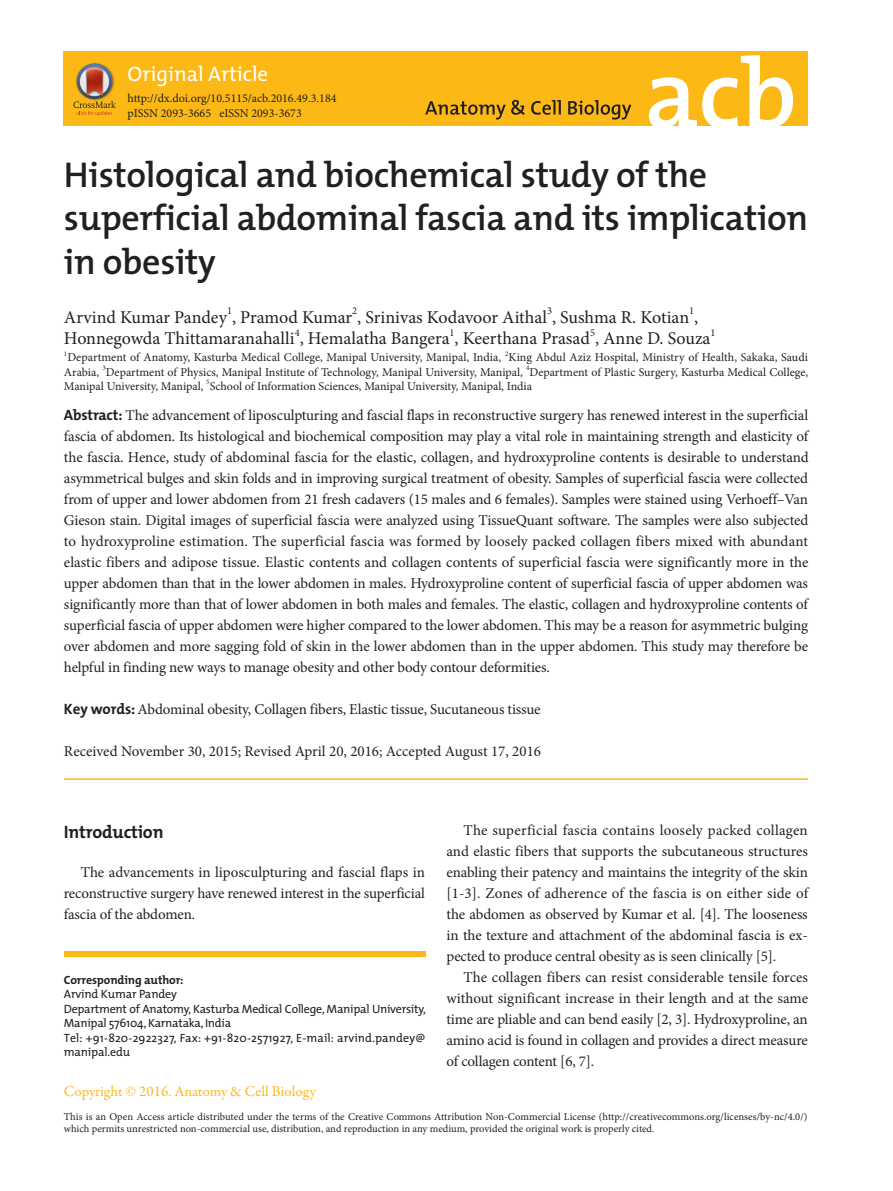
<style>
.page{position:relative;width:893px;height:1191px;background:#fff}
.page>*{position:absolute;margin:0;border:0;box-sizing:border-box;transform-origin:0 0}
.t1{font:600 36px/43.2px "The Mix";letter-spacing:-.01em;color:#231f20}
.t2{font:21px "The Mix";color:#fff}
.t3{font:18px "Minion Pro";letter-spacing:-.005em;color:#231f20}
.t4{font:700 18px "The Mix";letter-spacing:-.01em;color:#231f20}
.t5{font:15px/21px "Minion Pro";letter-spacing:-.01em;color:#231f20;text-align:justify}
.t6{font:15px "Garamond Premr Pro";color:#fcb814}
.t7{font:12px/14.4px "Minion Pro";color:#231f20}
.t8{font:12px/14.4px "The Mix";letter-spacing:-.02em;color:#231f20}
.t9{font:700 12px "The Mix";letter-spacing:-.01em;color:#231f20}
.t10{font:10.5px/12.6px "Minion Pro";color:#231f20}
.t11{font:7.05px "Minion Pro";color:#231f20}
.s1{font-family:"The Mix";font-weight:700}
</style>
<div class="page">
<div style="left:64px;top:51px;width:744px;height:75px;background:#fcb814"></div>
<svg style="left:649px;top:55px;width:144px;height:71px"></svg>
<svg style="left:425px;top:100px;width:206px;height:20px"></svg>
<img style="left:89px;top:63px;width:12px;height:1px">
<svg style="left:73px;top:64px;width:43px;height:51px"></svg>
<div style="left:64px;top:951px;width:361px;height:5px;background:#fcb814"></div>
<hr style="left:64px;top:778px;width:744px;height:2px;background:#fcb814">
<h2 class="t2" style="left:128px;top:57px;width:142px">Original Article</h2>
<p class="t7" style="left:128px;top:91px;width:210px">http://dx.doi.org/10.5115/acb.2016.49.3.184 pISSN 2093-3665 eISSN 2093-3673</p>
<h1 class="t1" style="left:64px;top:152px;width:746px">Histological and biochemical study of the superficial abdominal fascia and its implication in obesity</h1>
<p class="t3" style="left:64px;top:305px;width:636px">Arvind Kumar Pandey , Pramod Kumar , Srinivas Kodavoor Aithal , Sushma R. Kotian ,</p>
<p class="t10" style="left:227px;top:305px;width:7px">1</p>
<p class="t10" style="left:352px;top:305px;width:7px">2</p>
<p class="t10" style="left:547px;top:305px;width:7px">3</p>
<p class="t10" style="left:689px;top:305px;width:7px">1</p>
<p class="t3" style="left:64px;top:327px;width:648px">Honnegowda Thittamaranahalli , Hemalatha Bangera , Keerthana Prasad , Anne D. Souza</p>
<p class="t10" style="left:295px;top:326px;width:7px">4</p>
<p class="t10" style="left:450px;top:326px;width:7px">1</p>
<p class="t10" style="left:590px;top:326px;width:7px">5</p>
<p class="t10" style="left:710px;top:326px;width:7px">1</p>
<p class="t11" style="left:64px;top:348px;width:5px">1</p>
<p class="t7" style="left:67px;top:350px;width:435px">Department of Anatomy, Kasturba Medical College, Manipal University, Manipal, India,</p>
<p class="t11" style="left:505px;top:348px;width:5px">2</p>
<p class="t7" style="left:509px;top:350px;width:301px">King Abdul Aziz Hospital, Ministry of Health, Sakaka, Saudi</p>
<p class="t7" style="left:64px;top:364px;width:37px">Arabia,</p>
<p class="t11" style="left:102px;top:363px;width:5px">3</p>
<p class="t7" style="left:106px;top:364px;width:419px">Department of Physics, Manipal Institute of Technology, Manipal University, Manipal,</p>
<p class="t11" style="left:526px;top:363px;width:5px">4</p>
<p class="t7" style="left:529px;top:364px;width:280px">Department of Plastic Surgery, Kasturba Medical College,</p>
<p class="t7" style="left:64px;top:379px;width:141px">Manipal University, Manipal,</p>
<p class="t11" style="left:206px;top:377px;width:5px">5</p>
<p class="t7" style="left:210px;top:379px;width:324px">School of Information Sciences, Manipal University, Manipal, India</p>
<p class="t5" style="left:64px;top:404px;width:746px"><span class="s1">Abstract:</span> The advancement of liposculpturing and fascial flaps in reconstructive surgery has renewed interest in the superficial fascia of abdomen. Its histological and biochemical composition may play a vital role in maintaining strength and elasticity of the fascia. Hence, study of abdominal fascia for the elastic, collagen, and hydroxyproline contents is desirable to understand asymmetrical bulges and skin folds and in improving surgical treatment of obesity. Samples of superficial fascia were collected from of upper and lower abdomen from 21 fresh cadavers (15 males and 6 females). Samples were stained using Verhoeff–Van Gieson stain. Digital images of superficial fascia were analyzed using TissueQuant software. The samples were also subjected to hydroxyproline estimation. The superficial fascia was formed by loosely packed collagen fibers mixed with abundant elastic fibers and adipose tissue. Elastic contents and collagen contents of superficial fascia were significantly more in the upper abdomen than that in the lower abdomen in males. Hydroxyproline content of superficial fascia of upper abdomen was significantly more than that of lower abdomen in both males and females. The elastic, collagen and hydroxyproline contents of superficial fascia of upper abdomen were higher compared to the lower abdomen. This may be a reason for asymmetric bulging over abdomen and more sagging fold of skin in the lower abdomen than in the upper abdomen. This study may therefore be helpful in finding new ways to manage obesity and other body contour deformities.</p>
<p class="t5" style="left:64px;top:698px;width:478px"><span class="s1">Key words:</span> Abdominal obesity, Collagen fibers, Elastic tissue, Sucutaneous tissue</p>
<p class="t5" style="left:64px;top:741px;width:479px">Received November 30, 2015; Revised April 20, 2016; Accepted August 17, 2016</p>
<p class="t4" style="left:64px;top:816px;width:101px">Introduction</p>
<p class="t5" style="left:64px;top:861px;width:363px;text-indent:17px">The advancements in liposculpturing and fascial flaps in reconstructive surgery have renewed interest in the superficial fascia of the abdomen.</p>
<p class="t9" style="left:64px;top:969px;width:121px">Corresponding author:</p>
<p class="t8" style="left:64px;top:986px;width:363px">Arvind Kumar Pandey<br>Department of Anatomy, Kasturba Medical College, Manipal University, Manipal 576104, Karnataka, India<br>Tel: +91-820-2922327, Fax: +91-820-2571927, E-mail: arvind.pandey@ manipal.edu</p>
<p class="t6" style="left:64px;top:1082px;width:254px">Copyright © 2016. Anatomy &amp; Cell Biology</p>
<p class="t5" style="left:446px;top:819px;width:363px;text-align:left;text-indent:17px">The superficial fascia contains loosely packed collagen and elastic fibers that supports the subcutaneous structures enabling their patency and maintains the integrity of the skin [1-3]. Zones of adherence of the fascia is on either side of the abdomen as observed by Kumar et al. [4]. The looseness in the texture and attachment of the abdominal fascia is ex&shy;pected to produce central obesity as is seen clinically [5].</p>
<p class="t5" style="left:446px;top:966px;width:363px;text-indent:17px">The collagen fibers can resist considerable tensile forces without significant increase in their length and at the same time are pliable and can bend easily [2, 3]. Hydroxyproline, an amino acid is found in collagen and provides a direct measure of collagen content [6, 7].</p>
<p class="t10" style="left:64px;top:1110px;width:745px">This is an Open Access article distributed under the terms of the Creative Commons Attribution Non-Commercial License (http://creativecommons.org/licenses/by-nc/4.0/) which permits unrestricted non-commercial use, distribution, and reproduction in any medium, provided the original work is properly cited.</p>
</div>
